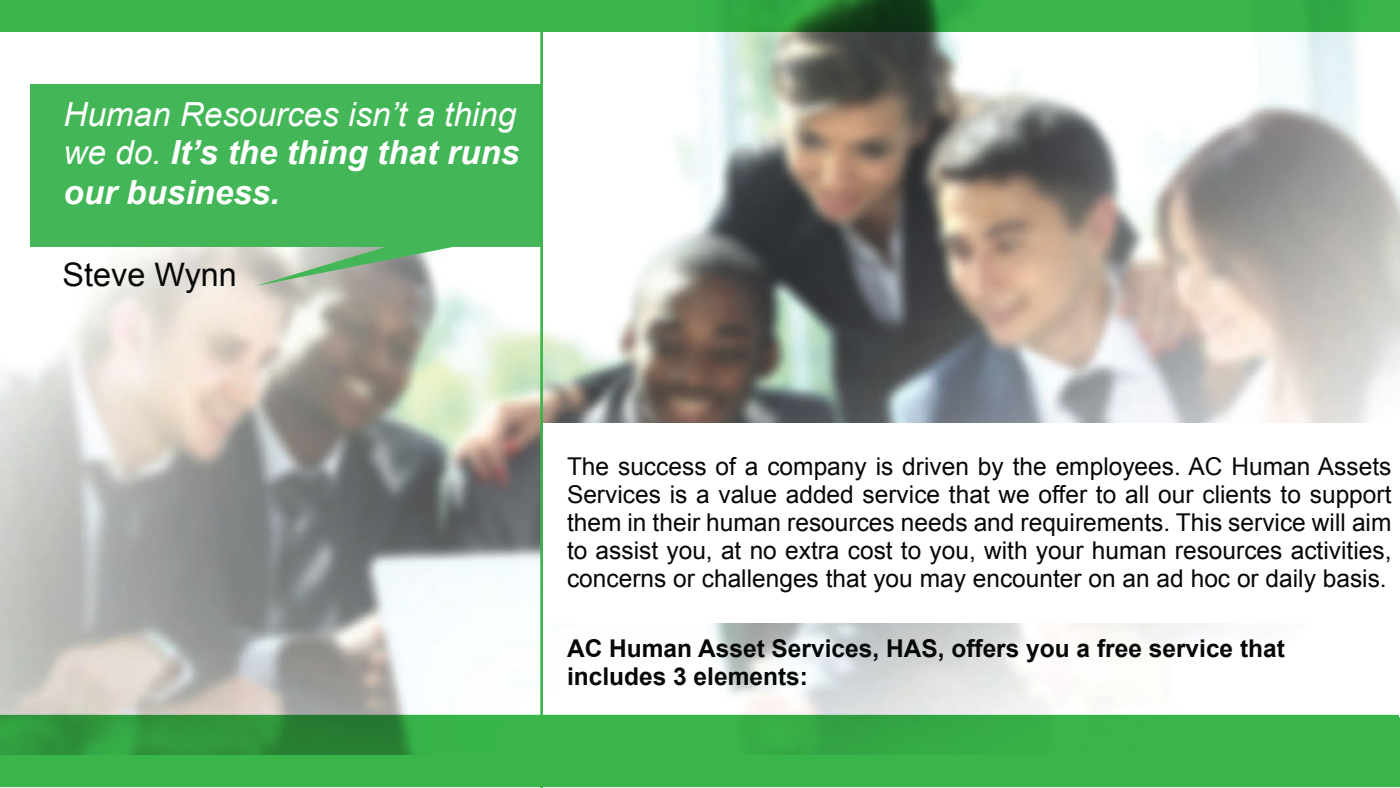
<style>
.page{position:relative;width:1400px;height:788px;background:#fff}
.page>*{position:absolute;margin:0;border:0;box-sizing:border-box;transform-origin:0 0}
.t1{font:italic 700 33.25px/38.7px "Arial";color:#fff;text-align:justify}
.t2{font:32.38px "Arial";color:#060707}
.t3{font:24.5px/27.9px "Arial";color:#060707;text-align:justify}
.t4{font:700 24.5px/27.9px "Arial";color:#060707}
.s1{font-weight:400}
</style>
<div class="page">
<img style="left:0;top:32px;width:1400px;height:682px">
<svg style="left:0;top:714px;width:1400px;height:73px;background:#38ae48"></svg>
<svg style="left:0;top:0;width:1400px;height:32px;background:#34a944"></svg>
<div style="left:543px;top:423px;width:857px;height:199px;background:#fff"></div>
<div style="left:30px;top:84px;width:511px;height:163px;background:#43b757"></div>
<svg style="left:256px;top:247px;width:272px;height:39px"></svg>
<hr style="left:540px;top:0;width:3px;height:788px;background:#39b54a">
<h1 class="t1" style="left:63px;top:96px;width:457px"><span class="s1">Human Resources isn’t a thing we do.</span> It’s the thing that runs our business.</h1>
<h2 class="t2" style="left:63px;top:253px;width:176px">Steve Wynn</h2>
<p class="t3" style="left:567px;top:452px;width:826px">The success of a company is driven by the employees. AC Human Assets Services is a value added service that we offer to all our clients to support them in their human resources needs and requirements. This service will aim to assist you, at no extra cost to you, with your human resources activities, concerns or challenges that you may encounter on an ad hoc or daily basis.</p>
<p class="t4" style="left:567px;top:635px;width:719px">AC Human Asset Services, HAS, offers you a free service that includes 3 elements:</p>
</div>
